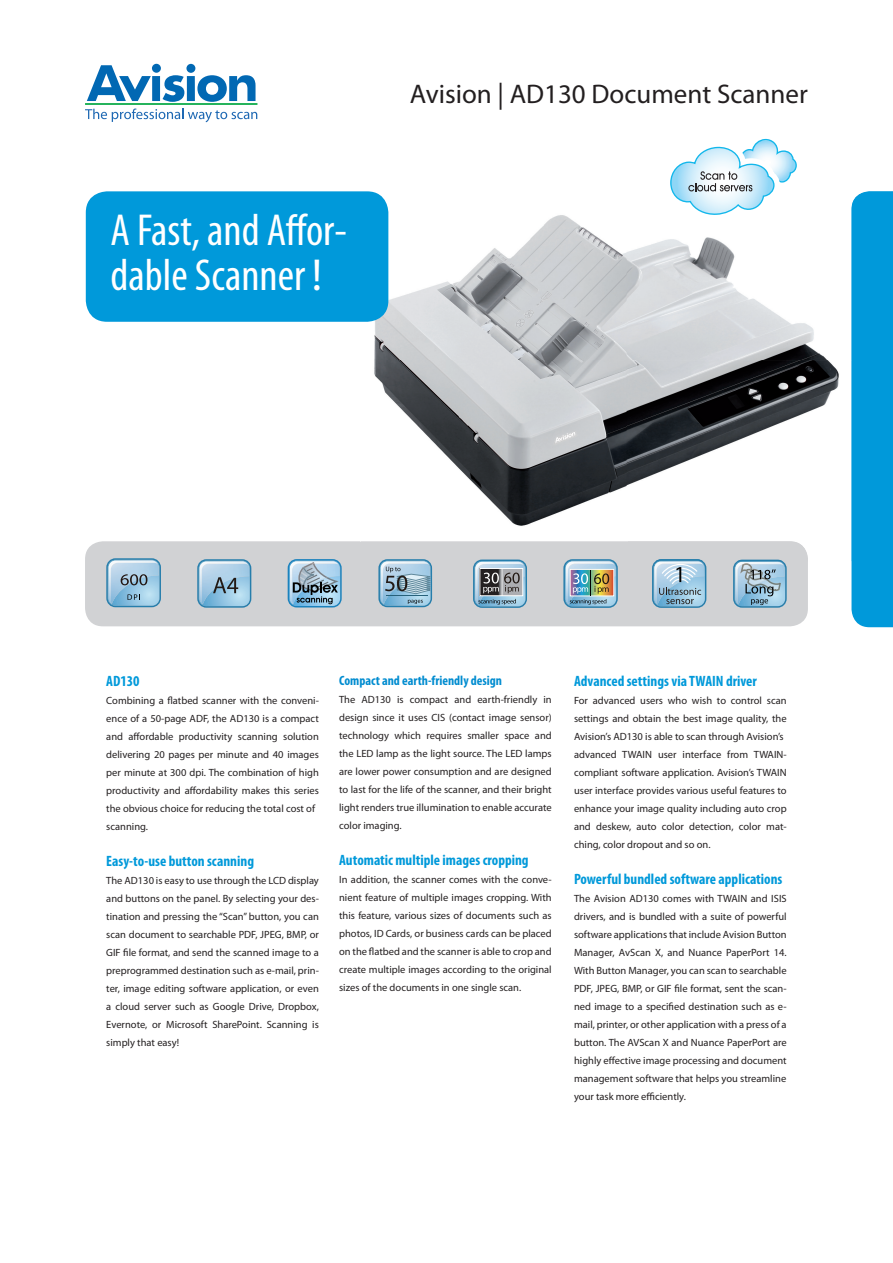
<style>
.page{position:relative;width:893px;height:1263px;background:#fff}
.page>*{position:absolute;margin:0;border:0;box-sizing:border-box;transform-origin:0 0}
.t1{font:condensed 45px/45px "Myriad Pro";color:#fff}
.t2{font:27px "Myriad Pro";color:#231f20}
.t3{font:700 condensed 15px "Myriad Pro";color:#0099da}
.t4{font:700 condensed 13.5px "Myriad Pro";color:#008cd0}
.t5{font:10.5px/18px "Myriad Pro";color:#231f20;text-align:justify}
.s1{font-stretch:normal}
</style>
<div class="page">
<svg style="left:87px;top:64px;width:169px;height:38px"></svg>
<hr style="left:85px;top:103px;width:172px;height:2px;background:#21b259">
<svg style="left:85px;top:109px;width:172px;height:13px"></svg>
<div style="left:85px;top:541px;width:723px;height:85px;background:#d1d2d4;border-radius:18px"></div>
<div style="left:851px;top:561px;width:42px;height:66px;background:#0099da"></div>
<svg style="left:106px;top:558px;width:55px;height:49px"></svg>
<svg style="left:288px;top:559px;width:54px;height:48px"></svg>
<svg style="left:197px;top:559px;width:54px;height:49px"></svg>
<svg style="left:652px;top:561px;width:54px;height:47px"></svg>
<svg style="left:733px;top:561px;width:54px;height:47px"></svg>
<img style="left:371px;top:191px;width:456px;height:169px">
<img style="left:374px;top:360px;width:253px;height:166px">
<img style="left:627px;top:360px;width:212px;height:125px">
<img style="left:360px;top:541px;width:448px;height:20px">
<img style="left:851px;top:191px;width:42px;height:370px">
<img style="left:658px;top:561px;width:42px;height:1px">
<img style="left:741px;top:561px;width:38px;height:1px">
<img style="left:737px;top:560px;width:46px;height:1px">
<div style="left:86px;top:191px;width:302px;height:131px;background:#0099da;border-radius:21px"></div>
<svg style="left:659px;top:138px;width:138px;height:87px"></svg>
<svg style="left:378px;top:559px;width:56px;height:48px"></svg>
<hr style="left:386px;top:596px;width:42px;height:1px;background:#27617a">
<svg style="left:473px;top:559px;width:54px;height:49px"></svg>
<svg style="left:563px;top:559px;width:55px;height:49px"></svg>
<h1 class="t1" style="left:111px;top:209px;width:238px">A Fast, and Affor&shy;dable Scanner <span class="s1">!</span></h1>
<h2 class="t2" style="left:410px;top:77px;width:400px">Avision | AD130 Document Scanner</h2>
<h3 class="t3" style="left:106px;top:672px;width:35px">AD130</h3>
<p class="t5" style="left:106px;top:691px;width:214px;text-align:left">Combining a flatbed scanner with the conveni&shy;ence of a 50-page ADF, the AD130 is a compact and affordable productivity scanning solution delivering 20 pages per minute and 40 images per minute at 300 dpi. The combination of high productivity and affordability makes this series the obvious choice for reducing the total cost of scanning.</p>
<h3 class="t3" style="left:106px;top:852px;width:149px">Easy-to-use button scanning</h3>
<p class="t5" style="left:106px;top:871px;width:214px">The AD130 is easy to use through the LCD display and buttons on the panel. By selecting your des&shy;tination and pressing the “Scan” button, you can scan document to searchable PDF, JPEG, BMP, or GIF file format, and send the scanned image to a preprogrammed destination such as e-mail, prin&shy;ter, image editing software application, or even a cloud server such as Google Drive, Dropbox, Evernote, or Microsoft SharePoint. Scanning is simply that easy!</p>
<p class="t4" style="left:339px;top:672px;width:164px">Compact and earth-friendly design</p>
<p class="t5" style="left:339px;top:690px;width:214px">The AD130 is compact and earth-friendly in design since it uses CIS (contact image sensor) technology which requires smaller space and the LED lamp as the light source. The LED lamps are lower power consumption and are designed to last for the life of the scanner, and their bright light renders true illumination to enable accurate color imaging.</p>
<h3 class="t3" style="left:339px;top:850px;width:191px">Automatic multiple images cropping</h3>
<p class="t5" style="left:339px;top:870px;width:214px">In addition, the scanner comes with the conve&shy;nient feature of multiple images cropping. With this feature, various sizes of documents such as photos, ID Cards, or business cards can be placed on the flatbed and the scanner is able to crop and create multiple images according to the original sizes of the documents in one single scan.</p>
<h3 class="t3" style="left:574px;top:672px;width:184px">Advanced settings via TWAIN driver</h3>
<p class="t5" style="left:574px;top:691px;width:214px;text-align:left">For advanced users who wish to control scan settings and obtain the best image quality, the Avision’s AD130 is able to scan through Avision’s advanced TWAIN user interface from TWAIN&shy;compliant software application. Avision’s TWAIN user interface provides various useful features to enhance your image quality including auto crop and deskew, auto color detection, color mat&shy;ching, color dropout and so on.</p>
<h3 class="t3" style="left:574px;top:870px;width:210px">Powerful bundled software applications</h3>
<p class="t5" style="left:574px;top:889px;width:214px">The Avision AD130 comes with TWAIN and ISIS drivers, and is bundled with a suite of powerful software applications that include Avision Button Manager, AvScan X, and Nuance PaperPort 14.<br>With Button Manager, you can scan to searchable PDF, JPEG, BMP, or GIF file format, sent the scan&shy;ned image to a specified destination such as e&shy;mail, printer, or other application with a press of a button. The AVScan X and Nuance PaperPort are highly effective image processing and document management software that helps you streamline your task more efficiently.</p>
</div>
